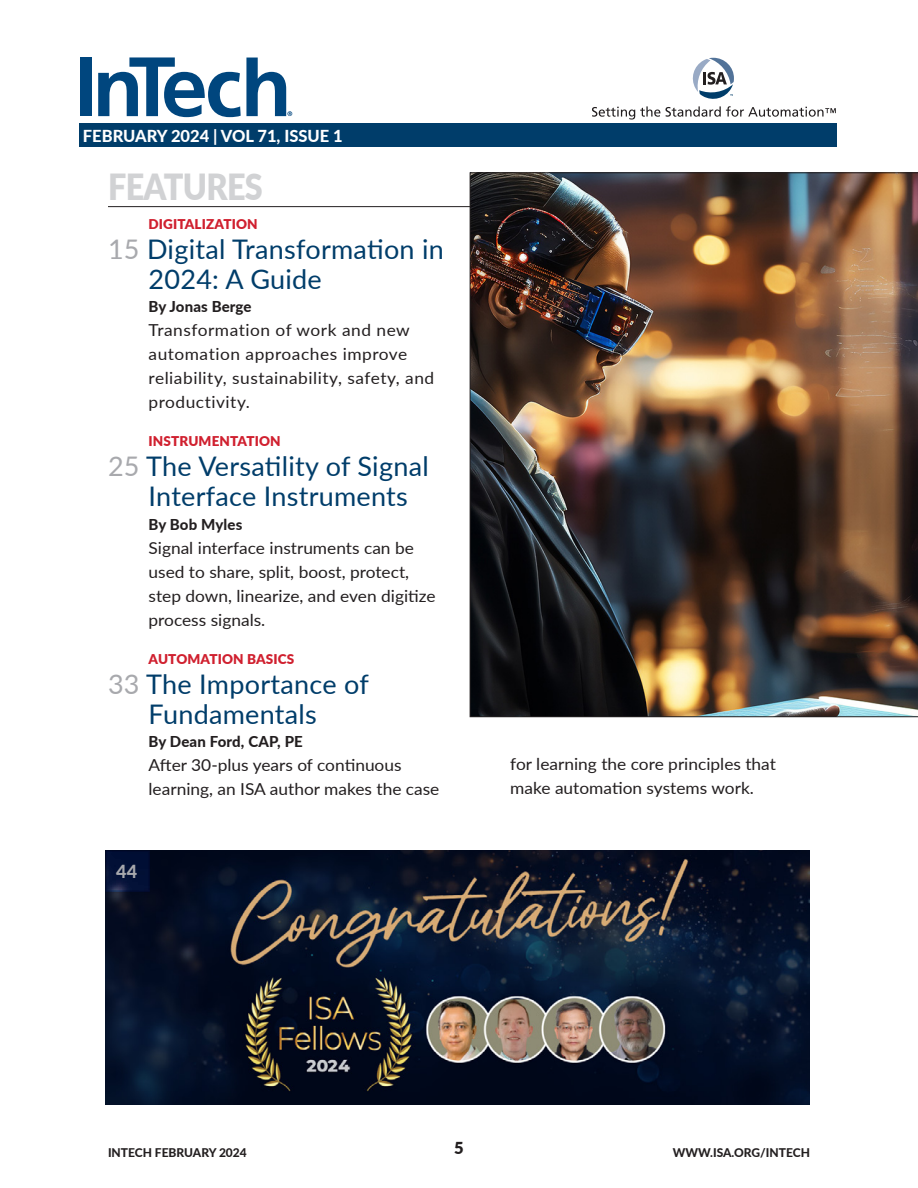
<style>
.page{position:relative;width:918px;height:1188px;background:#fff}
.page>*{position:absolute;margin:0;border:0;box-sizing:border-box;transform-origin:0 0}
.t1{font:900 36px "Lato";letter-spacing:-.02em;color:#d1d2d4;scale:.9 1}
.toc_feature_title{font:27px/30px "Lato";letter-spacing:.01em;color:#003d6a}
.toc_feature_title-2{font:800 18px "Lato";color:#a8a9ad}
.toc_feature_text{font:16.5px/24px "Lato";color:#231f20;scale:1.05 1}
.toc_feature_text-2{font:16.5px/24px "Lato";letter-spacing:.03em;color:#231f20;scale:1.05 1}
.t2{font:800 16.5px "Lato";color:#fff}
.t3{font:900 16.5px "Lato";color:#231f20}
.toc_feature_byline{font:800 15px "Lato";letter-spacing:.01em;color:#231f20}
.toc_feature_bug{font:900 13.5px "Lato";letter-spacing:.01em;color:#d0202f}
.t4{font:800 12px "Lato";color:#231f20}
.s1{color:#a8a9ad}
</style>
<div class="page">
<hr style="left:108px;top:206px;width:701px;height:1px;background:#231f20">
<div style="left:80px;top:124px;width:757px;height:23px;background:#003d6a"></div>
<div style="left:81px;top:57px;width:11px;height:59px;background:#00467e"></div>
<svg style="left:98px;top:57px;width:194px;height:60px"></svg>
<svg style="left:592px;top:58px;width:244px;height:62px"></svg>
<img style="left:106px;top:850px;width:704px;height:254px">
<img style="left:470px;top:172px;width:448px;height:545px">
<svg style="left:106px;top:850px;width:44px;height:42px;background:#041136"></svg>
<p class="t2" style="left:83px;top:123px;width:261px">FEBRUARY 2024 | VOL 71, ISSUE 1</p>
<h1 class="t1" style="left:108px;top:160px;width:174px">FEATURES</h1>
<p class="toc_feature_bug" style="left:149px;top:214px;width:111px">DIGITALIZATION</p>
<p class="toc_feature_title" style="left:149px;top:233px;width:297px;text-indent:-40px"><span class="s1">15</span> Digital Transformation in<br>2024: A Guide</p>
<p class="toc_feature_byline" style="left:149px;top:295px;width:105px">By Jonas Berge</p>
<p class="toc_feature_text-2" style="left:149px;top:317px;width:274px">Transformation of work and new automation approaches improve reliability, sustainability, safety, and productivity.</p>
<p class="toc_feature_bug" style="left:149px;top:431px;width:134px">INSTRUMENTATION</p>
<p class="toc_feature_title" style="left:149px;top:450px;width:282px;text-indent:-40px"><span class="s1">25</span> The Versatility of Signal<br>Interface Instruments</p>
<p class="toc_feature_byline" style="left:149px;top:513px;width:95px">By Bob Myles</p>
<p class="toc_feature_text" style="left:149px;top:535px;width:275px">Signal interface instruments can be used to share, split, boost, protect, step down, linearize, and even digitize process signals.</p>
<p class="toc_feature_bug" style="left:149px;top:649px;width:147px">AUTOMATION BASICS</p>
<p class="toc_feature_title" style="left:108px;top:668px;width:262px;text-align:center"><span class="s1">33</span> The Importance of<br>Fundamentals</p>
<p class="toc_feature_byline" style="left:149px;top:730px;width:156px">By Dean Ford, CAP, PE</p>
<p class="toc_feature_text" style="left:149px;top:752px;width:279px">After 30-plus years of continuous learning, an ISA author makes the case</p>
<p class="toc_feature_text" style="left:510px;top:752px;width:255px">for learning the core principles that make automation systems work.</p>
<p class="toc_feature_title-2" style="left:116px;top:858px;width:23px">44</p>
<p class="t4" style="left:108px;top:1143px;width:140px">INTECH FEBRUARY 2024</p>
<p class="t3" style="left:454px;top:1136px;width:11px">5</p>
<p class="t4" style="left:673px;top:1143px;width:139px">WWW.ISA.ORG/INTECH</p>
</div>
